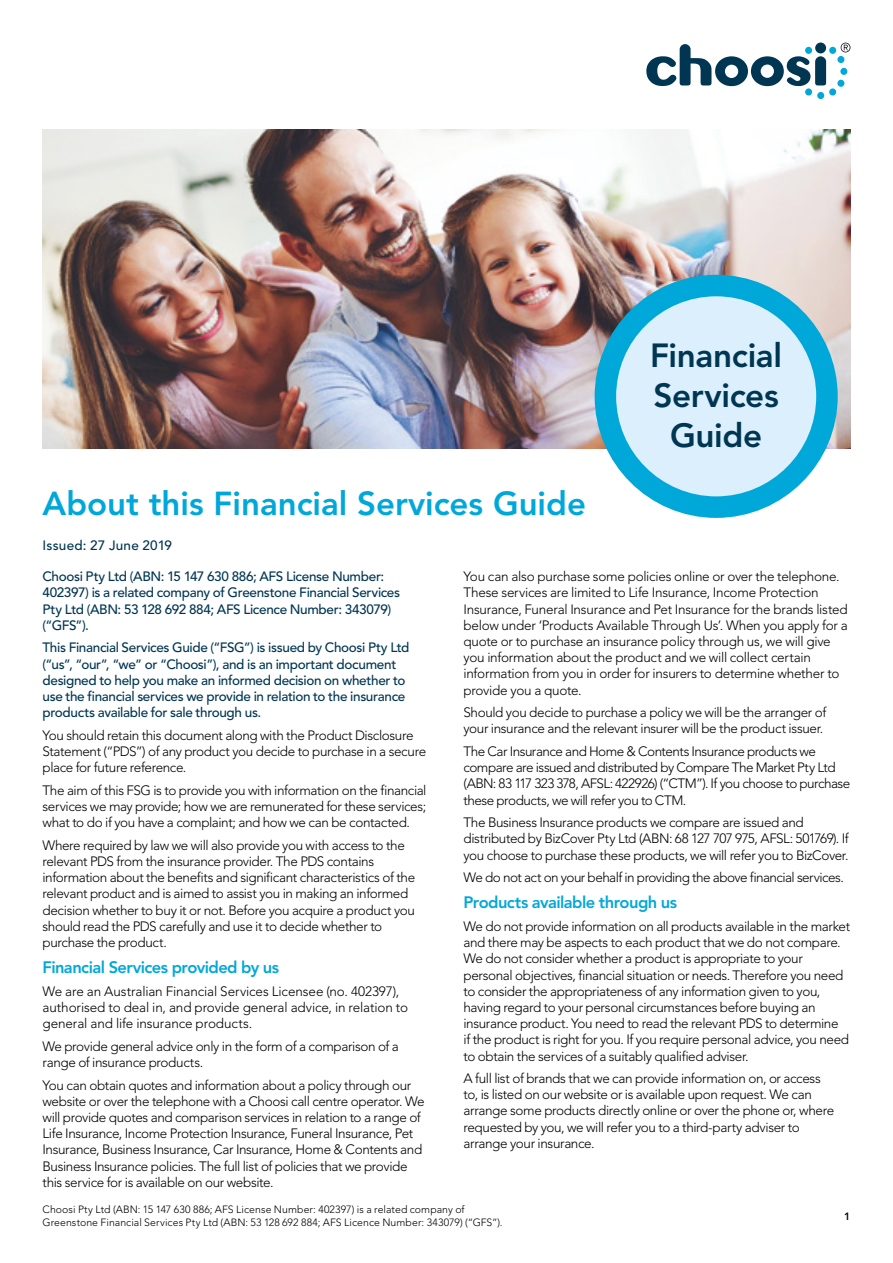
<style>
.page{position:relative;width:893px;height:1263px;background:#fff}
.page>*{position:absolute;margin:0;border:0;box-sizing:border-box;transform-origin:0 0}
.t1{font:800 33.3px/39.9px "Avenir";letter-spacing:-.01em;color:#003652;text-align:center}
.t2{font:800 33px "Avenir";color:#00a8d9}
.t3{font:800 16.5px "Avenir";letter-spacing:-.035em;color:#00a8d9}
.t4{font:300 13.5px/16.2px "Avenir";letter-spacing:-.03em;color:#000}
.t5{font:500 13.5px/16.2px "Avenir";letter-spacing:-.025em;color:#003652}
.t6{font:300 13.5px/16.2px "Avenir";letter-spacing:-.01em;color:#000}
.t7{font:500 13.5px "Avenir";letter-spacing:.015em;color:#003652}
.t8{font:300 10.5px/12.6px "Avenir";letter-spacing:.005em;color:#000}
.t9{font:800 10.5px "Avenir";color:#000}
</style>
<div class="page">
<div style="left:817px;top:92px;width:7px;height:7px;background:#00a8d9;border-radius:50%"></div>
<div style="left:840px;top:68px;width:7px;height:7px;background:#00a8d9;border-radius:50%"></div>
<div style="left:829px;top:47px;width:7px;height:7px;background:#00a8d9;border-radius:50%"></div>
<div style="left:837px;top:56px;width:7px;height:7px;background:#00a8d9;border-radius:50%"></div>
<div style="left:829px;top:88px;width:7px;height:8px;background:#00a8d9;border-radius:50%"></div>
<div style="left:837px;top:80px;width:7px;height:7px;background:#00a8d9;border-radius:50%"></div>
<div style="left:805px;top:88px;width:7px;height:8px;background:#00a8d9;border-radius:50%"></div>
<svg style="left:646px;top:43px;width:180px;height:43px"></svg>
<svg style="left:841px;top:43px;width:9px;height:9px"></svg>
<img style="left:43px;top:130px;width:807px;height:319px">
<div style="left:605px;top:286px;width:222px;height:221px;background:#dbf0fc;border-radius:50%"></div>
<div style="left:595px;top:275px;width:243px;height:243px;border:21px solid #00a8d9;border-radius:50%"></div>
<h2 class="t2" style="left:43px;top:484px;width:545px">About this Financial Services Guide</h2>
<p class="t7" style="left:43px;top:538px;width:131px">Issued: 27 June 2019</p>
<h1 class="t1" style="left:650px;top:335px;width:134px">Financial<br>Services<br>Guide</h1>
<p class="t5" style="left:43px;top:569px;width:359px">Choosi Pty Ltd (ABN: 15 147 630 886; AFS License Number:<br>402397) is a related company of Greenstone Financial Services Pty Ltd (ABN: 53 128 692 884; AFS Licence Number: 343079) (“GFS”).</p>
<p class="t5" style="left:43px;top:640px;width:368px">This Financial Services Guide (“FSG”) is issued by Choosi Pty Ltd (“us”, “our”, “we” or “Choosi”), and is an important document designed to help you make an informed decision on whether to use the financial services we provide in relation to the insurance products available for sale through us.</p>
<p class="t4" style="left:43px;top:727px;width:385px">You should retain this document along with the Product Disclosure<br>Statement (“PDS”) of any product you decide to purchase in a secure place for future reference.</p>
<p class="t4" style="left:43px;top:782px;width:385px;text-align:justify">The aim of this FSG is to provide you with information on the financial services we may provide; how we are remunerated for these services; what to do if you have a complaint; and how we can be contacted.</p>
<p class="t4" style="left:43px;top:837px;width:374px">Where required by law we will also provide you with access to the relevant PDS from the insurance provider. The PDS contains information about the benefits and significant characteristics of the relevant product and is aimed to assist you in making an informed decision whether to buy it or not. Before you acquire a product you should read the PDS carefully and use it to decide whether to purchase the product.</p>
<p class="t3" style="left:43px;top:958px;width:238px">Financial Services provided by us</p>
<p class="t6" style="left:43px;top:983px;width:367px">We are an Australian Financial Services Licensee (no. 402397), authorised to deal in, and provide general advice, in relation to general and life insurance products.</p>
<p class="t4" style="left:43px;top:1038px;width:358px">We provide general advice only in the form of a comparison of a range of insurance products.</p>
<p class="t4" style="left:43px;top:1077px;width:384px">You can obtain quotes and information about a policy through our website or over the telephone with a Choosi call centre operator. We will provide quotes and comparison services in relation to a range of Life Insurance, Income Protection Insurance, Funeral Insurance, Pet Insurance, Business Insurance, Car Insurance, Home &amp; Contents and Business Insurance policies. The full list of policies that we provide this service for is available on our website.</p>
<p class="t4" style="left:463px;top:568px;width:386px">You can also purchase some policies online or over the telephone.<br>These services are limited to Life Insurance, Income Protection Insurance, Funeral Insurance and Pet Insurance for the brands listed below under ‘Products Available Through Us’. When you apply for a quote or to purchase an insurance policy through us, we will give you information about the product and we will collect certain information from you in order for insurers to determine whether to provide you a quote.</p>
<p class="t4" style="left:463px;top:704px;width:364px">Should you decide to purchase a policy we will be the arranger of your insurance and the relevant insurer will be the product issuer.</p>
<p class="t4" style="left:463px;top:743px;width:388px">The Car Insurance and Home &amp; Contents Insurance products we compare are issued and distributed by Compare The Market Pty Ltd (ABN: 83 117 323 378, AFSL: 422926) (“CTM”). If you choose to purchase these products, we will refer you to CTM.</p>
<p class="t4" style="left:463px;top:814px;width:387px">The Business Insurance products we compare are issued and distributed by BizCover Pty Ltd (ABN: 68 127 707 975, AFSL: 501769). If you choose to purchase these products, we will refer you to BizCover.</p>
<p class="t4" style="left:463px;top:869px;width:382px">We do not act on your behalf in providing the above financial services.</p>
<p class="t3" style="left:463px;top:893px;width:215px">Products available through us</p>
<p class="t4" style="left:463px;top:918px;width:388px">We do not provide information on all products available in the market and there may be aspects to each product that we do not compare.<br>We do not consider whether a product is appropriate to your personal objectives, financial situation or needs. Therefore you need to consider the appropriateness of any information given to you, having regard to your personal circumstances before buying an insurance product. You need to read the relevant PDS to determine<br>if the product is right for you. If you require personal advice, you need to obtain the services of a suitably qualified adviser.</p>
<p class="t4" style="left:463px;top:1070px;width:372px">A full list of brands that we can provide information on, or access to, is listed on our website or is available upon request. We can arrange some products directly online or over the phone or, where requested by you, we will refer you to a third-party adviser to arrange your insurance.</p>
<p class="t8" style="left:43px;top:1203px;width:462px">Choosi Pty Ltd (ABN: 15 147 630 886; AFS License Number: 402397) is a related company of<br>Greenstone Financial Services Pty Ltd (ABN: 53 128 692 884; AFS Licence Number: 343079) (“GFS”).</p>
<p class="t9" style="left:844px;top:1210px;width:8px">1</p>
</div>
